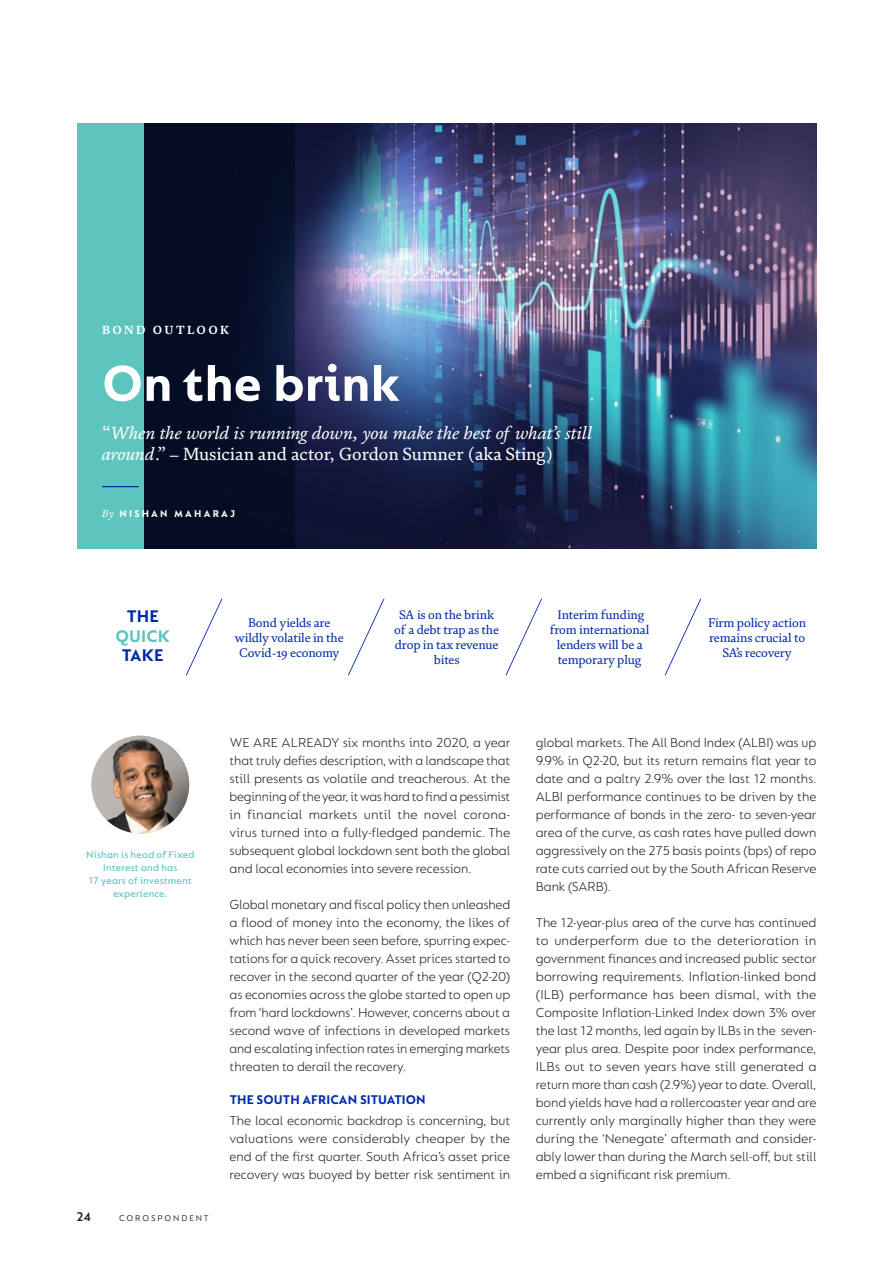
<style>
.page{position:relative;width:893px;height:1263px;background:#fff}
.page>*{position:absolute;margin:0;border:0;box-sizing:border-box;transform-origin:0 0}
.Article_Headline{font:700 54px "FS Lucas";color:#fff}
.Article_Intro{font:italic 18px/21px "FS Brabo";letter-spacing:-.01em;color:#fff}
.Quick_Take_Head{font:700 18px/19.5px "FS Lucas";letter-spacing:.005em;color:#002baa;text-align:center}
.Body_Text{font:300 13.8px/18px "FS Lucas";letter-spacing:-.005em;color:#231f20;text-align:justify}
.Body_Text_-_1st_Para{font:300 13.8px/18px "FS Lucas";letter-spacing:-.005em;color:#231f20;text-align:justify}
.Subhead{font:700 13.5px "FS Lucas";letter-spacing:.005em;color:#002baa}
.t1{font:600 13.5px "FS Lucas";color:#231f20}
.Quick_Take_Text{font:12.75px/15px "FS Brabo";letter-spacing:-.01em;color:#002baa;text-align:center}
.Strap{font:700 12px "FS Brabo";letter-spacing:.2em;color:#fff}
.Author_Bio{font:500 10.5px/12.8px "FS Lucas";letter-spacing:.015em;color:#5ec5be;text-align:center}
.Article_Byline{font:700 10.5px "FS Lucas";letter-spacing:.21em;color:#fff}
.t2{font:9px "FS Lucas";letter-spacing:.21em;color:#231f20}
.s1{font-style:normal}
.s2{font-family:"FS Brabo";font-weight:400;font-style:italic}
.s3{color:#5ec5be}
</style>
<div class="page">
<img style="left:294px;top:123px;width:522px;height:426px">
<svg style="left:77px;top:123px;width:217px;height:426px;background:#204655"></svg>
<img style="left:91px;top:736px;width:98px;height:97px;border-radius:49px">
<hr style="left:102px;top:486px;width:37px;height:1px;background:#002baa">
<svg style="left:186px;top:598px;width:36px;height:78px"></svg>
<svg style="left:348px;top:598px;width:37px;height:78px"></svg>
<svg style="left:505px;top:598px;width:37px;height:78px"></svg>
<svg style="left:664px;top:598px;width:37px;height:78px"></svg>
<p class="Strap" style="left:102px;top:321px;width:129px">BOND OUTLOOK</p>
<p class="Article_Headline" style="left:102px;top:352px;width:299px">On the brink</p>
<p class="Article_Intro" style="left:102px;top:422px;width:492px"><span class="s1">“</span>When the world is running down, you make the best of what’s still around<span class="s1">.” – Musician and actor, Gordon Sumner (aka Sting)</span></p>
<p class="Article_Byline" style="left:102px;top:507px;width:135px"><span class="s2">By</span> NISHAN MAHARAJ</p>
<p class="Quick_Take_Head" style="left:115px;top:606px;width:56px">THE<br><span class="s3">QUICK<br></span>TAKE</p>
<p class="Quick_Take_Text" style="left:235px;top:614px;width:110px">Bond yields are wildly volatile in the<br>Covid-19 economy</p>
<p class="Quick_Take_Text" style="left:394px;top:607px;width:106px">SA is on the brink of a debt trap as the drop in tax revenue bites</p>
<p class="Quick_Take_Text" style="left:550px;top:607px;width:101px">Interim funding from international lenders will be a temporary plug</p>
<p class="Quick_Take_Text" style="left:708px;top:614px;width:100px">Firm policy action remains crucial to<br>SA’s recovery</p>
<p class="Author_Bio" style="left:86px;top:848px;width:110px">Nishan is head of Fixed<br>Interest and has<br>17 years of investment experience.</p>
<p class="t1" style="left:77px;top:1209px;width:16px">24</p>
<p class="t2" style="left:119px;top:1213px;width:91px">COROSPONDENT</p>
<p class="Body_Text_-_1st_Para" style="left:230px;top:734px;width:282px">WE ARE ALREADY six months into 2020, a year that truly defies description, with a landscape that still presents as volatile and treacherous. At the beginning of the year, it was hard to find a pessimist in financial markets until the novel corona&shy;virus turned into a fully-fledged pandemic. The subsequent global lockdown sent both the global and local economies into severe recession.</p>
<p class="Body_Text" style="left:230px;top:896px;width:282px">Global monetary and fiscal policy then unleashed a flood of money into the economy, the likes of which has never been seen before, spurring expec&shy;tations for a quick recovery. Asset prices started to recover in the second quarter of the year (Q2-20) as economies across the globe started to open up from ‘hard lockdowns’. However, concerns about a second wave of infections in developed markets and escalating infection rates in emerging markets threaten to derail the recovery.</p>
<p class="Subhead" style="left:230px;top:1092px;width:197px">THE SOUTH AFRICAN SITUATION</p>
<p class="Body_Text" style="left:230px;top:1112px;width:282px">The local economic backdrop is concerning, but valuations were considerably cheaper by the end of the first quarter. South Africa’s asset price recovery was buoyed by better risk sentiment in</p>
<p class="Body_Text" style="left:536px;top:734px;width:282px">global markets. The All Bond Index (ALBI) was up 9.9% in Q2-20, but its return remains flat year to date and a paltry 2.9% over the last 12 months.<br>ALBI performance continues to be driven by the performance of bonds in the zero- to seven-year area of the curve, as cash rates have pulled down aggressively on the 275 basis points (bps) of repo rate cuts carried out by the South African Reserve Bank (SARB).</p>
<p class="Body_Text" style="left:536px;top:914px;width:282px">The 12-year-plus area of the curve has continued to underperform due to the deterioration in government finances and increased public sector borrowing requirements. Inflation-linked bond (ILB) performance has been dismal, with the Composite Inflation-Linked Index down 3% over the last 12 months, led again by ILBs in the seven&shy;year plus area. Despite poor index performance, ILBs out to seven years have still generated a return more than cash (2.9%) year to date. Overall, bond yields have had a rollercoaster year and are currently only marginally higher than they were during the ‘Nenegate’ aftermath and consider&shy;ably lower than during the March sell-off, but still embed a significant risk premium.</p>
</div>
